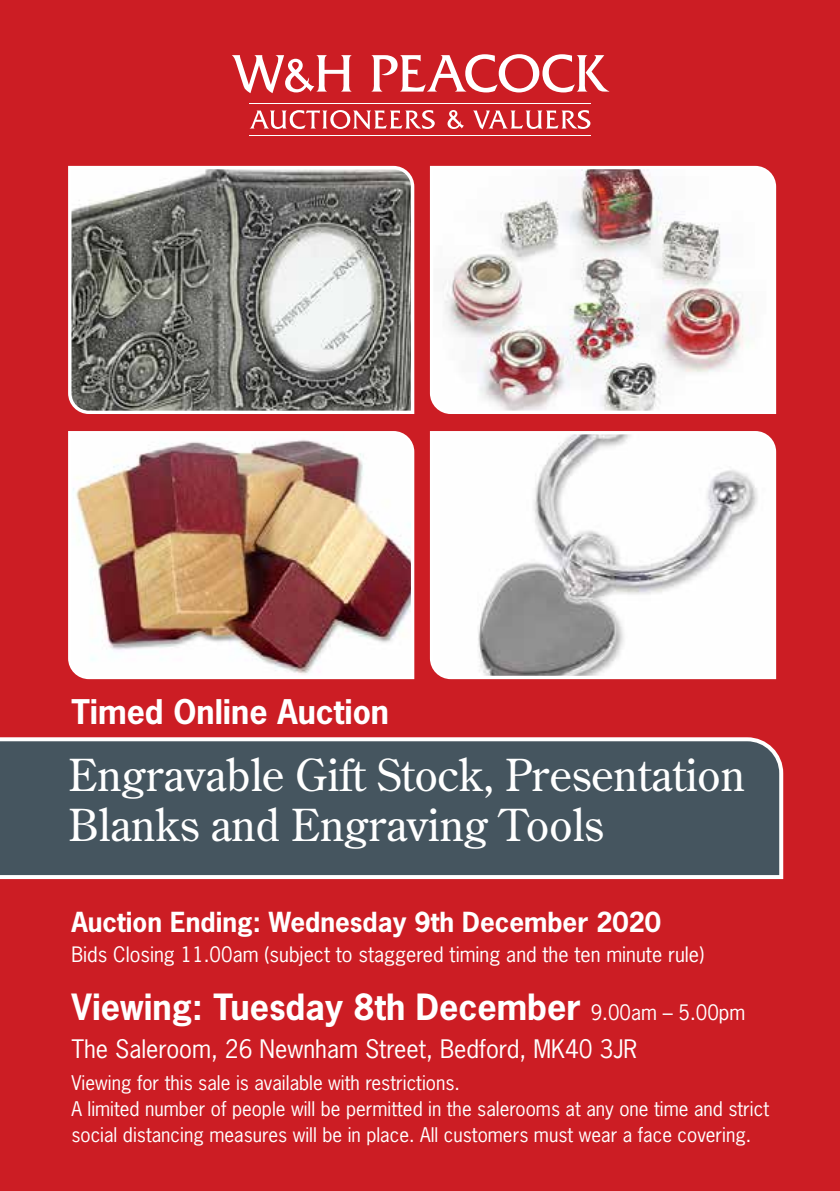
<style>
.page{position:relative;width:840px;height:1191px;background:#fff}
.page>*{position:absolute;margin:0;border:0;box-sizing:border-box;transform-origin:0 0}
.t1{font:44px/50px "Century Old Style Std";color:#fff}
.t2{font:700 34px "News Gothic Std";color:#fff}
.t3{font:700 32px "News Gothic Std";color:#fff}
.t4{font:700 26px "News Gothic Std";color:#fff}
.t5{font:24px "News Gothic Std";color:#fff}
.t6{font:20px "News Gothic Std";color:#fff}
.t7{font:19px/26px "News Gothic Std";color:#fff}
.s1{font-weight:400;font-size:20px}
</style>
<div class="page">
<div style="left:0;top:0;width:839px;height:1191px;background:#cc1d24"></div>
<svg style="left:371px;top:54px;width:238px;height:38px"></svg>
<svg style="left:249px;top:110px;width:185px;height:19px"></svg>
<svg style="left:473px;top:110px;width:117px;height:19px"></svg>
<hr style="left:250px;top:103px;width:340px;height:1px;background:#fff">
<hr style="left:250px;top:135px;width:340px;height:1px;background:#fff">
<svg style="left:232px;top:55px;width:119px;height:38px"></svg>
<svg style="left:447px;top:110px;width:16px;height:19px"></svg>
<svg style="left:0;top:737px;width:784px;height:143px;background:#505e67"></svg>
<svg style="left:68px;top:165px;width:347px;height:249px;background:#8b8a87"></svg>
<img style="left:68px;top:431px;width:347px;height:249px">
<img style="left:429px;top:165px;width:348px;height:249px">
<svg style="left:429px;top:431px;width:348px;height:249px;background:#e6e3e3"></svg>
<h3 class="t3" style="left:71px;top:690px;width:319px">Timed Online Auction</h3>
<h1 class="t1" style="left:69px;top:749px;width:677px">Engravable Gift Stock, Presentation<br>Blanks and Engraving Tools</h1>
<h3 class="t4" style="left:71px;top:905px;width:591px">Auction Ending: Wednesday 9th December 2020</h3>
<p class="t6" style="left:71px;top:942px;width:634px">Bids Closing 11.00am (subject to staggered timing and the ten minute rule)</p>
<h2 class="t2" style="left:71px;top:984px;width:675px">Viewing: Tuesday 8th December <span class="s1">9.00am – 5.00pm</span></h2>
<p class="t5" style="left:71px;top:1033px;width:567px">The Saleroom, 26 Newnham Street, Bedford, MK40 3JR</p>
<p class="t7" style="left:71px;top:1069px;width:698px">Viewing for this sale is available with restrictions.<br>A limited number of people will be permitted in the salerooms at any one time and strict social distancing measures will be in place. All customers must wear a face covering.</p>
</div>
